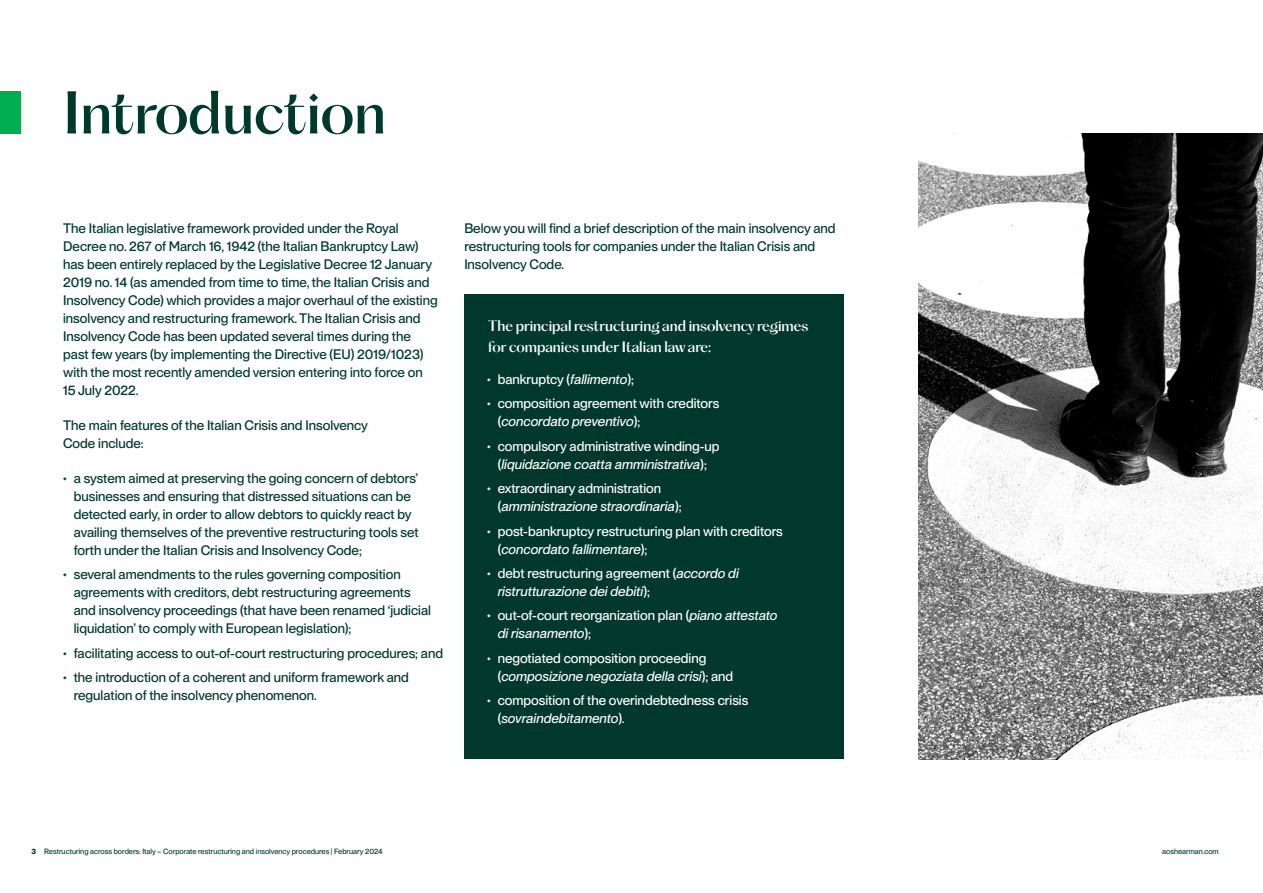
<style>
.page{position:relative;width:1263px;height:893px;background:#fff}
.page>*{position:absolute;margin:0;border:0;box-sizing:border-box;transform-origin:0 0}
.t1{font:54px "PP Hatton AOSPPT";color:#00392c}
.t2{font:13.5px/18px "PP Neue Montreal AOSPPT";color:#00392c}
.t3{font:13.5px/18px "PP Neue Montreal AOSPPT";color:#fff}
.t4{font:13.5px/21px "PP Hatton AOSPPT";color:#fff}
.t5{font:italic 13.5px/18px "PP Neue Montreal AOSPPT";color:#fff}
.t6{font:7.5px "PP Neue Montreal AOSPPT";color:#00392c}
.s1{font-family:"PP Hatton AOSPPT"}
.s2{font-style:italic}
.s3{font-family:"PP Hatton AOSPPT";font-style:normal}
.s4{font-style:normal}
.s5{font-weight:700}
</style>
<div class="page">
<div style="left:0;top:91px;width:20px;height:42px;background:#00ae4f"></div>
<img style="left:919px;top:134px;width:344px;height:625px">
<div style="left:464px;top:295px;width:380px;height:464px;background:#00392c"></div>
<h1 class="t1" style="left:63px;top:66px;width:324px">Introduction</h1>
<p class="t2" style="left:63px;top:219px;width:376px">The Italian legislative framework provided under the Royal Decree no. 267 of March 16, 1942 (the Italian Bankruptcy Law) has been entirely replaced by the Legislative Decree 12 January 2019 no. 14 (as amended from time to time, the Italian Crisis and Insolvency Code) which provides a major overhaul of the existing insolvency and restructuring framework. The Italian Crisis and Insolvency Code has been updated several times during the past few years (by implementing the Directive (EU) 2019/1023) with the most recently amended version entering into force on 15 July 2022.</p>
<p class="t2" style="left:63px;top:416px;width:306px">The main features of the Italian Crisis and Insolvency<br>Code include:</p>
<p class="t2" style="left:74px;top:469px;width:346px;text-indent:-11px"><span class="s1">•</span> a system aimed at preserving the going concern of debtors’ businesses and ensuring that distressed situations can be detected early, in order to allow debtors to quickly react by availing themselves of the preventive restructuring tools set forth under the Italian Crisis and Insolvency Code;</p>
<p class="t2" style="left:74px;top:565px;width:359px;text-indent:-11px"><span class="s1">•</span> several amendments to the rules governing composition agreements with creditors, debt restructuring agreements and insolvency proceedings (that have been renamed ‘judicial liquidation’ to comply with European legislation);</p>
<p class="t2" style="left:63px;top:644px;width:381px"><span class="s1">•</span> facilitating access to out-of-court restructuring procedures; and</p>
<p class="t2" style="left:74px;top:668px;width:337px;text-indent:-11px"><span class="s1">•</span> the introduction of a coherent and uniform framework and regulation of the insolvency phenomenon.</p>
<p class="t2" style="left:464px;top:219px;width:373px">Below you will find a brief description of the main insolvency and restructuring tools for companies under the Italian Crisis and<br>Insolvency Code.</p>
<p class="t4" style="left:488px;top:314px;width:322px">The principal restructuring and insolvency regimes for companies under Italian law are:</p>
<p class="t3" style="left:487px;top:370px;width:148px"><span class="s1">•</span> bankruptcy (<span class="s2">fallimento</span>);</p>
<p class="t3" style="left:498px;top:395px;width:223px;text-indent:-11px"><span class="s1">•</span> composition agreement with creditors (<span class="s2">concordato preventivo</span>);</p>
<p class="t3" style="left:487px;top:437px;width:234px;text-align:center"><span class="s1">•</span> compulsory administrative winding-up (<span class="s2">liquidazione coatta amministrativa</span>);</p>
<p class="t3" style="left:498px;top:479px;width:185px;text-indent:-11px"><span class="s1">•</span> extraordinary administration (<span class="s2">amministrazione straordinaria</span>);</p>
<p class="t3" style="left:498px;top:522px;width:287px;text-indent:-11px"><span class="s1">•</span> post-bankruptcy restructuring plan with creditors (<span class="s2">concordato fallimentare</span>);</p>
<p class="t5" style="left:498px;top:564px;width:243px;text-indent:-11px"><span class="s3">•</span> <span class="s4">debt restructuring agreement (</span>accordo di ristrutturazione dei debiti<span class="s4">);</span></p>
<p class="t3" style="left:498px;top:607px;width:281px;text-indent:-11px"><span class="s1">•</span> out-of-court reorganization plan (<span class="s2">piano attestato di risanamento</span>);</p>
<p class="t3" style="left:498px;top:649px;width:237px;text-indent:-11px"><span class="s1">•</span> negotiated composition proceeding (<span class="s2">composizione negoziata della crisi</span>); and</p>
<p class="t3" style="left:498px;top:691px;width:252px;text-indent:-11px"><span class="s1">•</span> composition of the overindebtedness crisis (<span class="s2">sovraindebitamento</span>).</p>
<p class="t6" style="left:31px;top:847px;width:353px"><span class="s5">3</span> Restructuring across borders: Italy – Corporate restructuring and insolvency procedures | February 2024</p>
<p class="t6" style="left:1162px;top:847px;width:58px">aoshearman.com</p>
</div>
